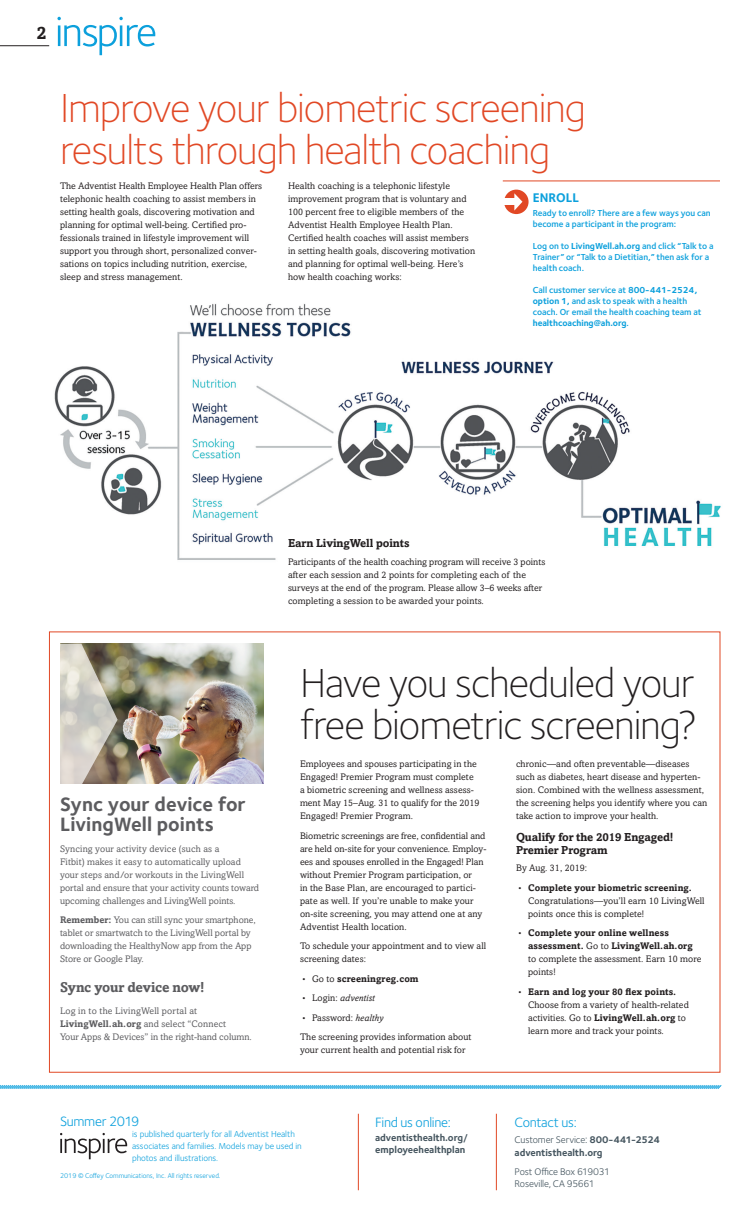
<style>
.page{position:relative;width:756px;height:1224px;background:#fff}
.page>*{position:absolute;margin:0;border:0;box-sizing:border-box;transform-origin:0 0}
.AH_1_HEAD__size_vari{font:300 42px/42px "Foundry Sterling";letter-spacing:-.025em;color:#e14825}
.AH_1_HEAD__size_vari-2{font:300 42px/42px "Foundry Sterling";letter-spacing:-.025em;color:#231f20}
.AH_2W_HEAD_Blue_or_7{font:700 20px/20px "Foundry Sterling";color:#5c5c5f}
.t1{font:700 18px "Amasis MT Std";color:#231f20}
.t2{font:14px "Foundry Sterling";letter-spacing:-.025em;color:#0ca0dc}
.AH_2W_body_Breaker{font:700 14px "Amasis MT Std";letter-spacing:-.02em;color:#5c5c5f}
.AH_5_CTA{font:700 13px "Foundry Sterling";color:#0ca0dc}
.AH_1_body_breaker_sm{font:700 11.5px/13px "Amasis MT Std";letter-spacing:-.01em;color:#231f20}
.t3{font:10px/12px "Foundry Sterling";letter-spacing:-.015em;color:#45555f}
.t4{font:700 10px/12px "Foundry Sterling";letter-spacing:-.005em;color:#45555f}
.AH_1_BODY{font:9.5px/13px "Amasis MT Std";letter-spacing:.01em;color:#231f20}
.AH_1_BODY-2{font:9.5px/13px "Amasis MT Std";color:#5c5c5f}
.t5{font:700 9.5px/13px "Amasis MT Std";letter-spacing:.01em;color:#231f20}
.t6{font:italic 9.5px "Amasis MT Std";letter-spacing:.01em;color:#231f20}
.AH_5_CTA-2{font:600 9px/11px "Foundry Sterling";letter-spacing:-.005em;color:#0ca0dc}
.AH_2W_BODY_blue_or_g{font:9px/12px "Foundry Sterling";letter-spacing:-.005em;color:#0ca0dc}
.AH_2W_BODY_blue_or_g-2{font:7px "Foundry Sterling";letter-spacing:-.005em;color:#0ca0dc}
.s1{font-weight:700}
.s2{font-family:"Foundry Sterling";font-weight:500;font-size:11px}
.s3{font-weight:400}
.s4{font-family:"Foundry Sterling";font-weight:500;font-style:normal;font-size:11px}
.s5{font-style:normal}
.s6{font-style:italic}
.s7{font-size:11px}
</style>
<div class="page">
<img style="left:54px;top:303px;width:667px;height:257px">
<svg style="left:0;top:1085px;width:722px;height:4px"></svg>
<svg style="left:60px;top:1133px;width:67px;height:26px"></svg>
<hr style="left:358px;top:1114px;width:1px;height:76px;background:#e14825">
<hr style="left:496px;top:1114px;width:1px;height:76px;background:#e14825">
<svg style="left:57px;top:17px;width:98px;height:38px"></svg>
<hr style="left:0;top:45px;width:49px;height:1px;background:#231f20">
<img style="left:118px;top:644px;width:146px;height:140px">
<svg style="left:60px;top:644px;width:58px;height:140px"></svg>
<hr style="left:503px;top:181px;width:217px;height:1px;background:#e14825">
<div style="left:504px;top:190px;width:25px;height:24px;background:#e14825;border-radius:50%"></div>
<svg style="left:514px;top:193px;width:8px;height:18px"></svg>
<div style="left:503px;top:199px;width:11px;height:6px;background:#fff"></div>
<p class="t1" style="left:36px;top:22px;width:12px">2</p>
<p class="AH_1_HEAD__size_vari" style="left:60px;top:87px;width:528px">Improve your biometric screening results through health coaching</p>
<p class="AH_1_BODY" style="left:288px;top:179px;width:189px">Health coaching is a telephonic lifestyle improvement program that is voluntary and 100 percent free to eligible members of the Adventist Health Employee Health Plan.<br>Certified health coaches will assist members in setting health goals, discovering motivation and planning for optimal well-being. Here’s how health coaching works:</p>
<p class="AH_1_BODY" style="left:60px;top:179px;width:204px">The Adventist Health Employee Health Plan offers telephonic health coaching to assist members in setting health goals, discovering motivation and planning for optimal well-being. Certified pro&shy;fessionals trained in lifestyle improvement will support you through short, personalized conver&shy;sations on topics including nutrition, exercise, sleep and stress management.</p>
<p class="AH_5_CTA" style="left:533px;top:190px;width:48px">ENROLL</p>
<p class="AH_5_CTA-2" style="left:533px;top:208px;width:180px">Ready to enroll? There are a few ways you can become a participant in the program:</p>
<p class="AH_5_CTA-2" style="left:533px;top:241px;width:182px">Log on to <span class="s1">LivingWell.ah.org</span> and click “Talk to a<br>Trainer” or “Talk to a Dietitian,” then ask for a health coach.</p>
<p class="AH_5_CTA-2" style="left:533px;top:285px;width:170px">Call customer service at <span class="s1">800-441-2524, option 1,</span> and ask to speak with a health coach. Or email the health coaching team at <span class="s1">healthcoaching@ah.org</span>.</p>
<p class="AH_1_body_breaker_sm" style="left:288px;top:536px;width:123px">Earn LivingWell points</p>
<p class="AH_1_BODY" style="left:288px;top:556px;width:259px">Participants of the health coaching program will receive 3 points after each session and 2 points for completing each of the surveys at the end of the program. Please allow 3–6 weeks after completing a session to be awarded your points.</p>
<p class="AH_2W_HEAD_Blue_or_7" style="left:60px;top:795px;width:187px">Sync your device for<br>LivingWell points</p>
<p class="AH_1_BODY-2" style="left:60px;top:842px;width:201px">Syncing your activity device (such as a<br>Fitbit) makes it easy to automatically upload your steps and/or workouts in the LivingWell portal and ensure that your activity counts toward upcoming challenges and LivingWell points.</p>
<p class="AH_1_BODY-2" style="left:60px;top:913px;width:197px"><span class="s1">Remember:</span> You can still sync your smartphone, tablet or smartwatch to the LivingWell portal by downloading the HealthyNow app from the App Store or Google Play.</p>
<p class="AH_2W_body_Breaker" style="left:60px;top:979px;width:146px">Sync your device now!</p>
<p class="AH_1_BODY-2" style="left:60px;top:1004px;width:193px">Log in to the LivingWell portal at<br><span class="s1">LivingWell.ah.org</span> and select “Connect<br>Your Apps &amp; Devices” in the right-hand column.</p>
<p class="AH_1_HEAD__size_vari-2" style="left:300px;top:662px;width:399px">Have you scheduled your free biometric screening?</p>
<p class="AH_1_BODY" style="left:300px;top:757px;width:181px">Employees and spouses participating in the Engaged! Premier Program must complete a biometric screening and wellness assess&shy;ment May 15–Aug. 31 to qualify for the 2019<br>Engaged! Premier Program.</p>
<p class="AH_1_BODY" style="left:300px;top:829px;width:188px">Biometric screenings are free, confidential and are held on-site for your convenience. Employ&shy;ees and spouses enrolled in the Engaged! Plan without Premier Program participation, or<br>in the Base Plan, are encouraged to partici&shy;pate as well. If you’re unable to make your on-site screening, you may attend one at any Adventist Health location.</p>
<p class="AH_1_BODY" style="left:300px;top:939px;width:188px">To schedule your appointment and to view all screening dates:</p>
<p class="t5" style="left:301px;top:972px;width:119px"><span class="s2">•</span> <span class="s3">Go to</span> screeningreg.com</p>
<p class="t6" style="left:301px;top:992px;width:75px"><span class="s4">•</span> <span class="s5">Login:</span> adventist</p>
<p class="AH_1_BODY" style="left:301px;top:1011px;width:84px"><span class="s2">•</span> Password: <span class="s6">healthy</span></p>
<p class="AH_1_BODY" style="left:300px;top:1030px;width:173px">The screening provides information about your current health and potential risk for</p>
<p class="AH_1_BODY" style="left:516px;top:757px;width:193px">chronic—and often preventable—diseases such as diabetes, heart disease and hyperten&shy;sion. Combined with the wellness assessment, the screening helps you identify where you can take action to improve your health.</p>
<p class="AH_1_body_breaker_sm" style="left:516px;top:830px;width:159px">Qualify for the 2019 Engaged!<br>Premier Program</p>
<p class="AH_1_BODY" style="left:516px;top:861px;width:73px">By Aug. 31, 2019:</p>
<p class="AH_1_BODY" style="left:528px;top:881px;width:178px;text-indent:-11px"><span class="s2">•</span> <span class="s1">Complete your biometric screening.<br></span>Congratulations—you’ll earn 10 LivingWell points once this is complete!</p>
<p class="t5" style="left:528px;top:926px;width:175px;text-indent:-11px"><span class="s2">•</span> Complete your online wellness assessment. <span class="s3">Go to</span> LivingWell.ah.org <span class="s3">to complete the assessment. Earn 10 more points!</span></p>
<p class="AH_1_BODY" style="left:528px;top:985px;width:162px;text-indent:-11px"><span class="s2">•</span> <span class="s1">Earn and log your 80 flex points.<br></span>Choose from a variety of health-related activities. Go to <span class="s1">LivingWell.ah.org</span> to learn more and track your points.</p>
<p class="t2" style="left:60px;top:1114px;width:81px">Summer 2019</p>
<p class="AH_2W_BODY_blue_or_g" style="left:132px;top:1128px;width:171px">is published quarterly for all Adventist Health associates and families. Models may be used in photos and illustrations.</p>
<p class="AH_2W_BODY_blue_or_g-2" style="left:60px;top:1172px;width:162px">2019 © Coffey Communications, Inc. All rights reserved.</p>
<p class="t2" style="left:375px;top:1114px;width:77px">Find us online:</p>
<p class="t4" style="left:375px;top:1132px;width:94px">adventisthealth.org/ employeehealthplan</p>
<p class="t2" style="left:515px;top:1114px;width:64px">Contact us:</p>
<p class="t3" style="left:515px;top:1134px;width:147px">Customer Service<span class="s7">:</span> <span class="s1">800-441-2524</span></p>
<p class="t4" style="left:515px;top:1147px;width:89px">adventisthealth.org</p>
<p class="t3" style="left:515px;top:1166px;width:97px">Post Office Box 619031<br>Roseville, CA 95661</p>
</div>
